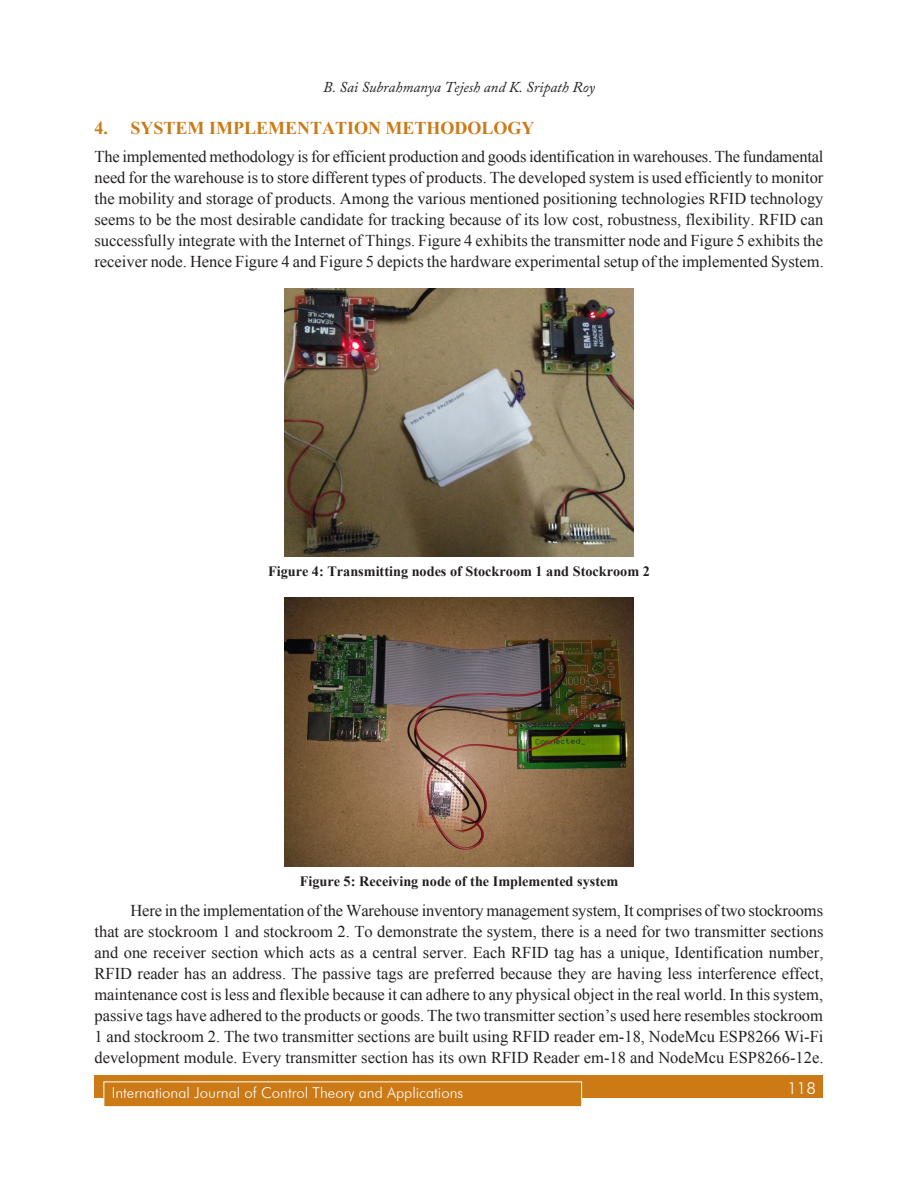
<style>
.page{position:relative;width:918px;height:1188px;background:#fff}
.page>*{position:absolute;margin:0;border:0;box-sizing:border-box;transform-origin:0 0}
.Subhead_1{font:700 18px "Times New Roman";color:#cb7a16}
.Body_text{font:16.5px/21px "Times New Roman";color:#231f20;text-align:justify}
.t1{font:300 16.5px "Futura BT";color:#fff}
.t2{font:300 15px "Futura BT";color:#fff}
.t3{font:italic 15px "Adobe Caslon Pro";color:#231f20}
.t4{font:700 14.25px "Times New Roman";color:#231f20}
</style>
<div class="page">
<div style="left:94px;top:1076px;width:730px;height:22px;background:#cb7a16"></div>
<div style="left:104px;top:1082px;width:478px;height:25px;background:#cb7a16"></div>
<div style="left:104px;top:1082px;width:478px;height:25px;border:1px solid #fff"></div>
<img style="left:285px;top:288px;width:348px;height:268px">
<img style="left:285px;top:597px;width:348px;height:269px">
<p class="t3" style="left:323px;top:78px;width:273px">B. Sai Subrahmanya Tejesh and K. Sripath Roy</p>
<p class="Subhead_1" style="left:94px;top:115px;width:442px">4. SYSTEM IMPLEMENTATION METHODOLOGY</p>
<p class="Body_text" style="left:94px;top:146px;width:731px">The implemented methodology is for efficient production and goods identification in warehouses. The fundamental need for the warehouse is to store different types of products. The developed system is used efficiently to monitor the mobility and storage of products. Among the various mentioned positioning technologies RFID technology seems to be the most desirable candidate for tracking because of its low cost, robustness, flexibility. RFID can successfully integrate with the Internet of Things. Figure 4 exhibits the transmitter node and Figure 5 exhibits the receiver node. Hence Figure 4 and Figure 5 depicts the hardware experimental setup of the implemented System.</p>
<p class="t4" style="left:268px;top:562px;width:383px">Figure 4: Transmitting nodes of Stockroom 1 and Stockroom 2</p>
<p class="t4" style="left:300px;top:871px;width:320px">Figure 5: Receiving node of the Implemented system</p>
<p class="Body_text" style="left:94px;top:900px;width:731px;text-indent:36px">Here in the implementation of the Warehouse inventory management system, It comprises of two stockrooms that are stockroom 1 and stockroom 2. To demonstrate the system, there is a need for two transmitter sections and one receiver section which acts as a central server. Each RFID tag has a unique, Identification number, RFID reader has an address. The passive tags are preferred because they are having less interference effect, maintenance cost is less and flexible because it can adhere to any physical object in the real world. In this system, passive tags have adhered to the products or goods. The two transmitter section’s used here resembles stockroom 1 and stockroom 2. The two transmitter sections are built using RFID reader em-18, NodeMcu ESP8266 Wi-Fi development module. Every transmitter section has its own RFID Reader em-18 and NodeMcu ESP8266-12e.</p>
<p class="t2" style="left:112px;top:1084px;width:353px">International Journal of Control Theory and Applications</p>
<p class="t1" style="left:787px;top:1078px;width:30px">118</p>
</div>
